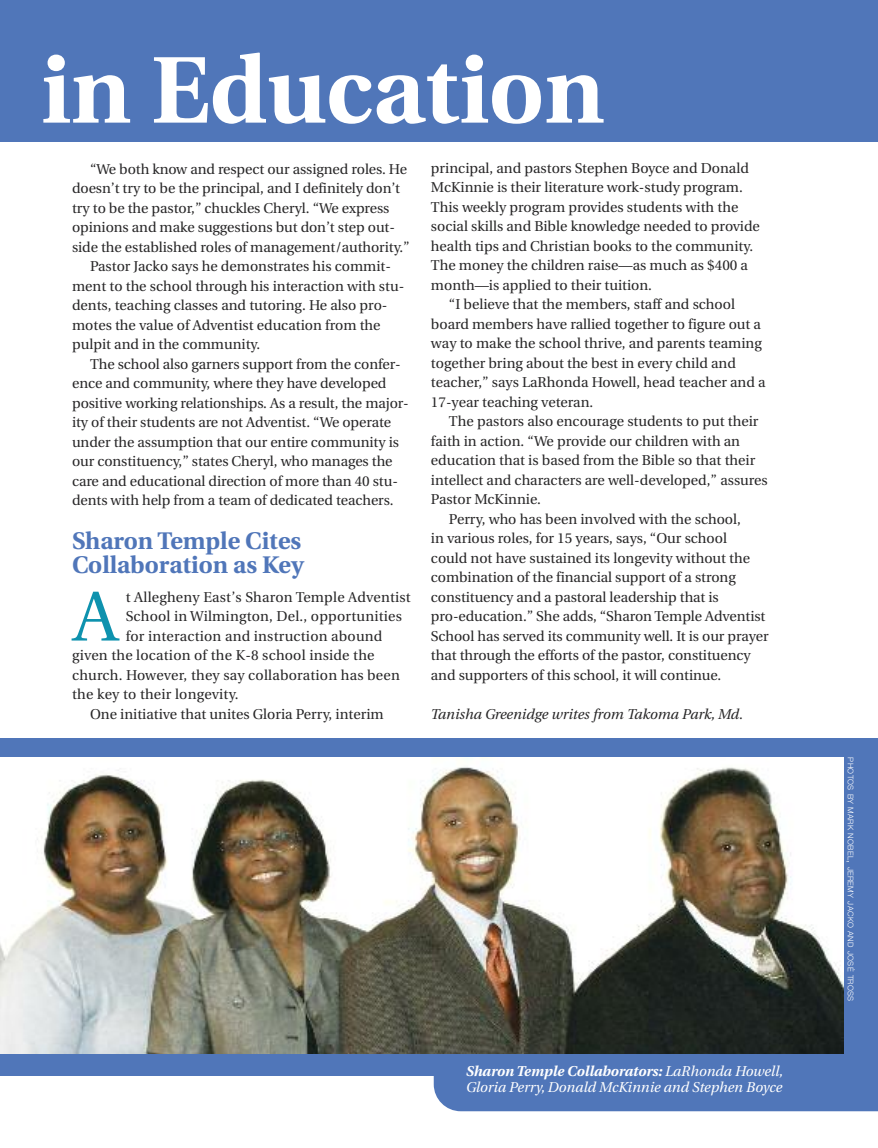
<style>
.page{position:relative;width:878px;height:1148px;background:#fff}
.page>*{position:absolute;margin:0;border:0;box-sizing:border-box;transform-origin:0 0}
.t1{font:700 94.5px "Utopia";color:#fff}
.t2{font:70.65px "Utopia";color:#0e92ae}
.t3{font:700 24px/24px "Utopia";color:#5076b9}
.t4{font:14.25px "Utopia";color:#272627}
.t5{font:italic 14.25px/16.5px "Utopia";color:#fff}
.t6{font:italic 14.25px "Utopia";color:#272627}
.t7{font:300 7.8px "Helvetica Neue";letter-spacing:.035em;color:#fff}
.s1{font-weight:700}
.s2{font-size:10.5px}
</style>
<div class="page">
<div style="left:0;top:0;width:878px;height:142px;background:#5076b9"></div>
<div style="left:0;top:738px;width:878px;height:337px;background:#5076b9"></div>
<div style="left:434px;top:1040px;width:444px;height:71px;background:#5076b9"></div>
<img style="left:0;top:757px;width:843px;height:296px">
<h1 class="t1" style="left:41px;top:52px;width:565px">in Education</h1>
<p class="t4" style="left:90px;top:163px;width:318px">“We both know and respect our assigned roles. He</p>
<p class="t4" style="left:72px;top:183px;width:329px">doesn’t try to be the principal, and I definitely don’t</p>
<p class="t4" style="left:72px;top:202px;width:319px">try to be the pastor,” chuckles Cheryl. “We express</p>
<p class="t4" style="left:72px;top:222px;width:324px">opinions and make suggestions but don’t step out-</p>
<p class="t4" style="left:72px;top:241px;width:339px">side the established roles of management/authority.”</p>
<p class="t4" style="left:90px;top:261px;width:302px">Pastor Jacko says he demonstrates his commit-</p>
<p class="t4" style="left:72px;top:280px;width:334px">ment to the school through his interaction with stu-</p>
<p class="t4" style="left:72px;top:300px;width:317px">dents, teaching classes and tutoring. He also pro-</p>
<p class="t4" style="left:72px;top:319px;width:310px">motes the value of Adventist education from the</p>
<p class="t4" style="left:72px;top:339px;width:190px">pulpit and in the community.</p>
<p class="t4" style="left:90px;top:358px;width:312px">The school also garners support from the confer-</p>
<p class="t4" style="left:72px;top:378px;width:316px">ence and community, where they have developed</p>
<p class="t4" style="left:72px;top:397px;width:338px">positive working relationships. As a result, the major-</p>
<p class="t4" style="left:72px;top:417px;width:321px">ity of their students are not Adventist. “We operate</p>
<p class="t4" style="left:72px;top:436px;width:328px">under the assumption that our entire community is</p>
<p class="t4" style="left:72px;top:456px;width:322px">our constituency,” states Cheryl, who manages the</p>
<p class="t4" style="left:72px;top:475px;width:327px">care and educational direction of more than 40 stu-</p>
<p class="t4" style="left:72px;top:495px;width:323px">dents with help from a team of dedicated teachers.</p>
<h3 class="t3" style="left:72px;top:531px;width:233px">Sharon Temple Cites<br>Collaboration as Key</h3>
<h2 class="t2" style="left:74px;top:588px;width:46px">A</h2>
<p class="t4" style="left:126px;top:591px;width:286px">t Allegheny East’s Sharon Temple Adventist</p>
<p class="t4" style="left:126px;top:610px;width:278px">School in Wilmington, Del., opportunities</p>
<p class="t4" style="left:126px;top:630px;width:258px">for interaction and instruction abound</p>
<p class="t4" style="left:72px;top:649px;width:304px">given the location of the K-8 school inside the</p>
<p class="t4" style="left:72px;top:669px;width:329px">church. However, they say collaboration has been</p>
<p class="t4" style="left:72px;top:688px;width:168px">the key to their longevity.</p>
<p class="t4" style="left:90px;top:708px;width:295px">One initiative that unites Gloria Perry, interim</p>
<p class="t4" style="left:431px;top:162px;width:319px">principal, and pastors Stephen Boyce and Donald</p>
<p class="t4" style="left:431px;top:181px;width:313px">McKinnie is their literature work-study program.</p>
<p class="t4" style="left:431px;top:201px;width:309px">This weekly program provides students with the</p>
<p class="t4" style="left:431px;top:220px;width:330px">social skills and Bible knowledge needed to provide</p>
<p class="t4" style="left:431px;top:240px;width:323px">health tips and Christian books to the community.</p>
<p class="t4" style="left:431px;top:259px;width:318px">The money the children raise—as much as $400 a</p>
<p class="t4" style="left:431px;top:279px;width:223px">month—is applied to their tuition.</p>
<p class="t4" style="left:449px;top:298px;width:287px">“I believe that the members, staff and school</p>
<p class="t4" style="left:431px;top:318px;width:331px">board members have rallied together to figure out a</p>
<p class="t4" style="left:431px;top:337px;width:332px">way to make the school thrive, and parents teaming</p>
<p class="t4" style="left:431px;top:357px;width:306px">together bring about the best in every child and</p>
<p class="t4" style="left:431px;top:376px;width:336px">teacher,” says LaRhonda Howell, head teacher and a</p>
<p class="t4" style="left:431px;top:396px;width:164px">17-year teaching veteran.</p>
<p class="t4" style="left:449px;top:415px;width:311px">The pastors also encourage students to put their</p>
<p class="t4" style="left:431px;top:435px;width:310px">faith in action. “We provide our children with an</p>
<p class="t4" style="left:431px;top:454px;width:326px">education that is based from the Bible so that their</p>
<p class="t4" style="left:431px;top:474px;width:338px">intellect and characters are well-developed,” assures</p>
<p class="t4" style="left:431px;top:493px;width:111px">Pastor McKinnie.</p>
<p class="t4" style="left:449px;top:513px;width:293px">Perry, who has been involved with the school,</p>
<p class="t4" style="left:431px;top:532px;width:297px">in various roles, for 15 years, says, “Our school</p>
<p class="t4" style="left:431px;top:552px;width:321px">could not have sustained its longevity without the</p>
<p class="t4" style="left:431px;top:571px;width:306px">combination of the financial support of a strong</p>
<p class="t4" style="left:431px;top:591px;width:289px">constituency and a pastoral leadership that is</p>
<p class="t4" style="left:431px;top:610px;width:336px">pro-education.” She adds, “Sharon Temple Adventist</p>
<p class="t4" style="left:431px;top:630px;width:339px">School has served its community well. It is our prayer</p>
<p class="t4" style="left:431px;top:649px;width:321px">that through the efforts of the pastor, constituency</p>
<p class="t4" style="left:431px;top:669px;width:292px">and supporters of this school, it will continue.</p>
<p class="t6" style="left:431px;top:708px;width:313px">Tanisha Greenidge writes from Takoma Park, Md.</p>
<p class="t5" style="left:466px;top:1063px;width:319px"><span class="s1">Sharon Temple Collaborators:</span> LaRhonda Howell,<br>Gloria Perry, Donald McKinnie and Stephen Boyce</p>
<p class="t7" style="left:853px;top:757px;width:245px;rotate:90deg">PHOTOS BY MARK NOBEL<span class="s2">,</span> JEREMY JACKO AND JOSÉ TROSS</p>
</div>
